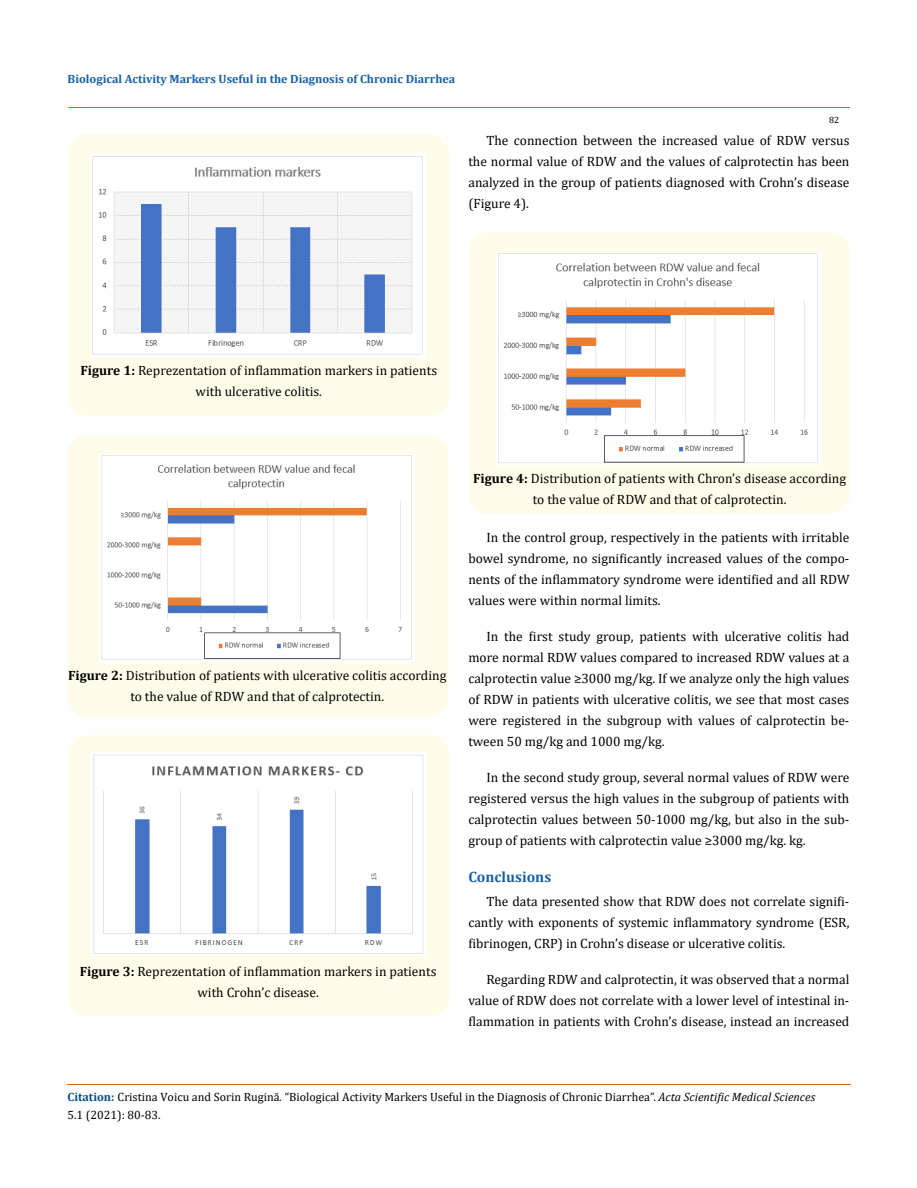
<style>
.page{position:relative;width:917px;height:1188px;background:#fff}
.page>*{position:absolute;margin:0;border:0;box-sizing:border-box;transform-origin:0 0}
.t1{font:700 15px "Cambria";color:#1560a6}
.t2{font:13.5px/21px "Cambria";color:#000;text-align:justify}
.t3{font:12px/18px "Cambria";color:#000}
.t4{font:700 12px "Cambria";color:#1560a6}
.t5{font:9px "Cambria";color:#000}
.s1{font-weight:700}
.s2{font-weight:700;color:#035089}
.s3{font-style:italic}
</style>
<div class="page">
<div style="left:68px;top:135px;width:381px;height:281px;background:#fffde9;border-radius:18px"></div>
<img style="left:91px;top:154px;width:334px;height:204px">
<div style="left:67px;top:435px;width:381px;height:281px;background:#fffde9;border-radius:18px"></div>
<img style="left:99px;top:455px;width:315px;height:207px">
<div style="left:68px;top:735px;width:381px;height:281px;background:#fffde9;border-radius:18px"></div>
<img style="left:90px;top:753px;width:335px;height:203px">
<div style="left:468px;top:232px;width:381px;height:281px;background:#fffde9;border-radius:18px"></div>
<img style="left:496px;top:252px;width:325px;height:213px">
<hr style="left:68px;top:108px;width:781px;height:1px;background:#e05d1a">
<hr style="left:68px;top:1084px;width:782px;height:1px;background:#e05d1a">
<p class="t4" style="left:68px;top:70px;width:389px">Biological Activity Markers Useful in the Diagnosis of Chronic Diarrhea</p>
<p class="t5" style="left:829px;top:115px;width:11px">82</p>
<p class="t2" style="left:468px;top:130px;width:382px;text-indent:18px">The connection between the increased value of RDW versus the normal value of RDW and the values of calprotectin has been analyzed in the group of patients diagnosed with Crohn’s disease (Figure 4).</p>
<p class="t2" style="left:80px;top:360px;width:358px;text-align:center"><span class="s1">Figure 1:</span> Reprezentation of inflammation markers in patients with ulcerative colitis.</p>
<p class="t2" style="left:68px;top:665px;width:380px;text-align:center"><span class="s1">Figure 2:</span> Distribution of patients with ulcerative colitis according to the value of RDW and that of calprotectin.</p>
<p class="t2" style="left:80px;top:960px;width:358px;text-align:center"><span class="s1">Figure 3:</span> Reprezentation of inflammation markers in patients with Crohn’c disease.</p>
<p class="t2" style="left:473px;top:468px;width:374px;text-align:center"><span class="s1">Figure 4:</span> Distribution of patients with Chron’s disease according to the value of RDW and that of calprotectin.</p>
<p class="t2" style="left:468px;top:527px;width:382px;text-indent:18px">In the control group, respectively in the patients with irritable bowel syndrome, no significantly increased values of the compo&shy;nents of the inflammatory syndrome were identified and all RDW values were within normal limits.</p>
<p class="t2" style="left:468px;top:626px;width:382px;text-indent:18px">In the first study group, patients with ulcerative colitis had more normal RDW values compared to increased RDW values at a calprotectin value ≥3000 mg/kg. If we analyze only the high values of RDW in patients with ulcerative colitis, we see that most cases were registered in the subgroup with values of calprotectin be&shy;tween 50 mg/kg and 1000 mg/kg.</p>
<p class="t2" style="left:468px;top:767px;width:382px;text-indent:18px">In the second study group, several normal values of RDW were registered versus the high values in the subgroup of patients with calprotectin values between 50-1000 mg/kg, but also in the sub&shy;group of patients with calprotectin value ≥3000 mg/kg. kg.</p>
<p class="t1" style="left:468px;top:867px;width:84px">Conclusions</p>
<p class="t2" style="left:468px;top:891px;width:382px;text-indent:18px">The data presented show that RDW does not correlate signifi&shy;cantly with exponents of systemic inflammatory syndrome (ESR, fibrinogen, CRP) in Crohn’s disease or ulcerative colitis.</p>
<p class="t2" style="left:468px;top:969px;width:382px;text-indent:18px">Regarding RDW and calprotectin, it was observed that a normal value of RDW does not correlate with a lower level of intestinal in&shy;flammation in patients with Crohn’s disease, instead an increased</p>
<p class="t3" style="left:68px;top:1088px;width:749px"><span class="s2">Citation:</span> Cristina Voicu and Sorin Rugină<span class="s3">.</span> “Biological Activity Markers Useful in the Diagnosis of Chronic Diarrhea”. <span class="s3">Acta Scientific Medical Sciences<br></span>5.1 (2021): 80-83.</p>
</div>
